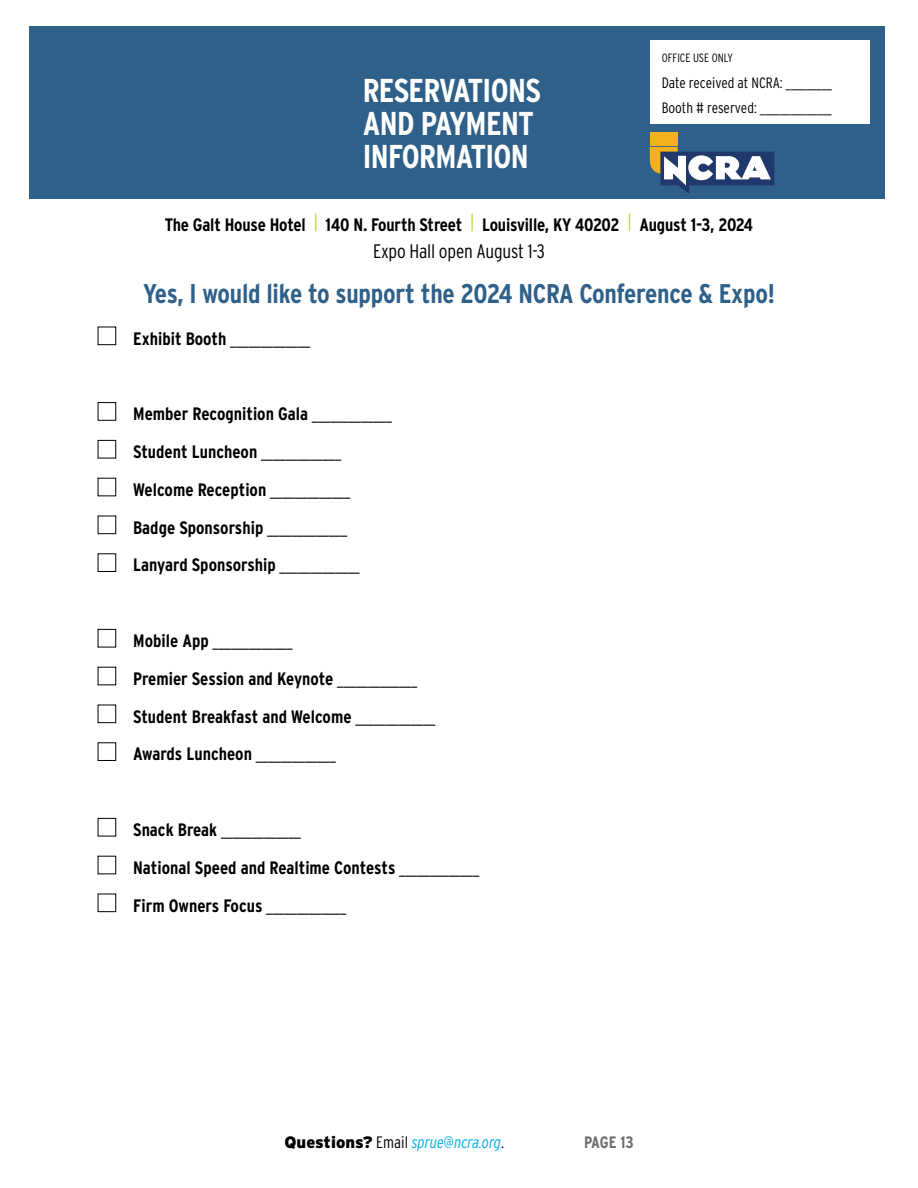
<style>
.page{position:relative;width:918px;height:1188px;background:#fff}
.page>*{position:absolute;margin:0;border:0;box-sizing:border-box;transform-origin:0 0}
.t1{font:700 33px/33px "Interstate Condensed";letter-spacing:-.02em;color:#fff}
.t2{font:700 27px "Interstate Condensed";letter-spacing:-.01em;color:#2f6089}
.t3{font:300 19.5px "Interstate Condensed";letter-spacing:-.01em;color:#000}
.t4{font:700 18px "Interstate Condensed";color:#000}
.t5{font:300 18px "Interstate Condensed";color:#000}
.t6{font:italic 300 16.5px "Interstate Condensed";color:#00aeef}
.t7{font:700 16.5px "Interstate Condensed";letter-spacing:-.01em;color:#6d6e71}
.t8{font:300 15px/25.3px "Interstate Condensed";color:#000}
.t9{font:300 12px "Interstate Condensed";color:#000}
.s1{font-weight:700}
.s2{font-weight:300}
.s3{font-family:"Interstate";font-weight:900;font-style:normal;color:#000}
.s4{font-style:normal;color:#000}
</style>
<div class="page">
<div style="left:29px;top:26px;width:856px;height:173px;background:#2f6089"></div>
<div style="left:650px;top:40px;width:219px;height:84px;background:#fff"></div>
<div style="left:650px;top:132px;width:28px;height:14px;background:#f3b11c"></div>
<svg style="left:650px;top:147px;width:124px;height:47px"></svg>
<h1 class="t1" style="left:363px;top:74px;width:180px">RESERVATIONS<br>AND PAYMENT<br>INFORMATION</h1>
<p class="t9" style="left:662px;top:51px;width:73px">OFFICE USE ONLY</p>
<p class="t8" style="left:662px;top:70px;width:172px">Date received at NCRA: _________<br>Booth # reserved: ______________</p>
<p class="t4" style="left:165px;top:214px;width:590px">The Galt House Hotel <sup>|</sup> 140 N. Fourth Street <sup>|</sup> Louisville, KY 40202 <sup>|</sup> August 1-3, 2024</p>
<p class="t3" style="left:373px;top:240px;width:173px">Expo Hall open August 1-3</p>
<h2 class="t2" style="left:143px;top:278px;width:633px">Yes, I would like to support the 2024 NCRA Conference &amp; Expo!</h2>
<p class="t5" style="left:97px;top:328px;width:215px">■ <span class="s1">Exhibit Booth</span> _____________</p>
<p class="t4" style="left:97px;top:404px;width:296px">■ Member Recognition Gala <span class="s2">_____________</span></p>
<p class="t4" style="left:97px;top:442px;width:245px">■ Student Luncheon <span class="s2">_____________</span></p>
<p class="t4" style="left:97px;top:479px;width:254px">■ Welcome Reception <span class="s2">_____________</span></p>
<p class="t4" style="left:97px;top:517px;width:251px">■ Badge Sponsorship <span class="s2">_____________</span></p>
<p class="t4" style="left:97px;top:555px;width:264px">■ Lanyard Sponsorship <span class="s2">_____________</span></p>
<p class="t5" style="left:97px;top:631px;width:197px">■ <span class="s1">Mobile App</span> _____________</p>
<p class="t4" style="left:97px;top:668px;width:322px">■ Premier Session and Keynote <span class="s2">_____________</span></p>
<p class="t4" style="left:97px;top:706px;width:340px">■ Student Breakfast and Welcome <span class="s2">_____________</span></p>
<p class="t4" style="left:97px;top:744px;width:240px">■ Awards Luncheon <span class="s2">_____________</span></p>
<p class="t5" style="left:97px;top:820px;width:205px">■ <span class="s1">Snack Break</span> _____________</p>
<p class="t4" style="left:97px;top:857px;width:384px">■ National Speed and Realtime Contests <span class="s2">_____________</span></p>
<p class="t4" style="left:97px;top:895px;width:251px">■ Firm Owners Focus <span class="s2">_____________</span></p>
<p class="t6" style="left:285px;top:1132px;width:221px"><span class="s3">Questions?</span> <span class="s4">Email</span> sprue@ncra.org<span class="s4">.</span></p>
<p class="t7" style="left:584px;top:1133px;width:51px">PAGE 13</p>
</div>
